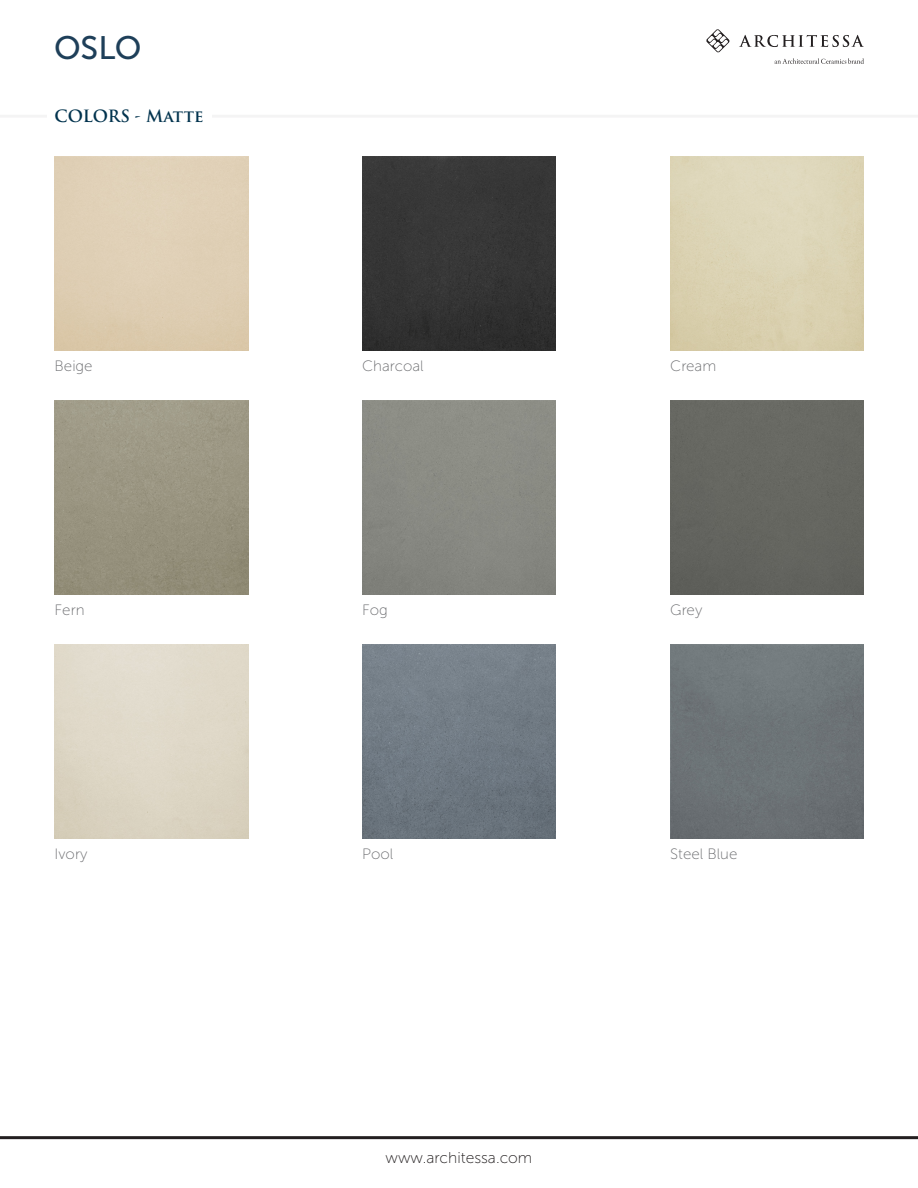
<style>
.page{position:relative;width:918px;height:1188px;background:#fff}
.page>*{position:absolute;margin:0;border:0;box-sizing:border-box;transform-origin:0 0}
.t1{font:32.4px "Museo Sans 500";color:#1e3f59}
.t2{font:600 16.5px "Trajan Pro 3";color:#02334e}
.t3{font:15.6px "Museo Sans 100";color:#231f20}
.t4{font:15px "Museo Sans 100";color:#6c6d70}
</style>
<div class="page">
<svg style="left:706px;top:29px;width:24px;height:24px"></svg>
<svg style="left:739px;top:35px;width:125px;height:12px"></svg>
<svg style="left:775px;top:58px;width:89px;height:6px"></svg>
<hr style="left:0;top:1136px;width:918px;height:3px;background:#231f20">
<hr style="left:0;top:115px;width:918px;height:3px;background:#231f20">
<div style="left:47px;top:96px;width:164px;height:41px;background:#fff"></div>
<img style="left:55px;top:401px;width:193px;height:194px">
<div style="left:671px;top:401px;width:193px;height:194px;background:#656660"></div>
<img style="left:671px;top:645px;width:193px;height:194px">
<div style="left:362px;top:157px;width:194px;height:194px;background:#353535"></div>
<img style="left:362px;top:645px;width:194px;height:194px">
<h1 class="t1" style="left:54px;top:30px;width:89px">OSLO</h1>
<p class="t2" style="left:54px;top:104px;width:151px">COLORS - Matte</p>
<p class="t4" style="left:55px;top:358px;width:40px">Beige</p>
<p class="t4" style="left:55px;top:602px;width:32px">Fern</p>
<p class="t4" style="left:55px;top:846px;width:34px">Ivory</p>
<p class="t4" style="left:362px;top:358px;width:63px">Charcoal</p>
<p class="t4" style="left:670px;top:358px;width:48px">Cream</p>
<p class="t4" style="left:362px;top:602px;width:27px">Fog</p>
<p class="t4" style="left:670px;top:602px;width:34px">Grey</p>
<p class="t4" style="left:362px;top:846px;width:33px">Pool</p>
<p class="t4" style="left:670px;top:846px;width:69px">Steel Blue</p>
<p class="t3" style="left:386px;top:1149px;width:148px">www.architessa.com</p>
</div>
